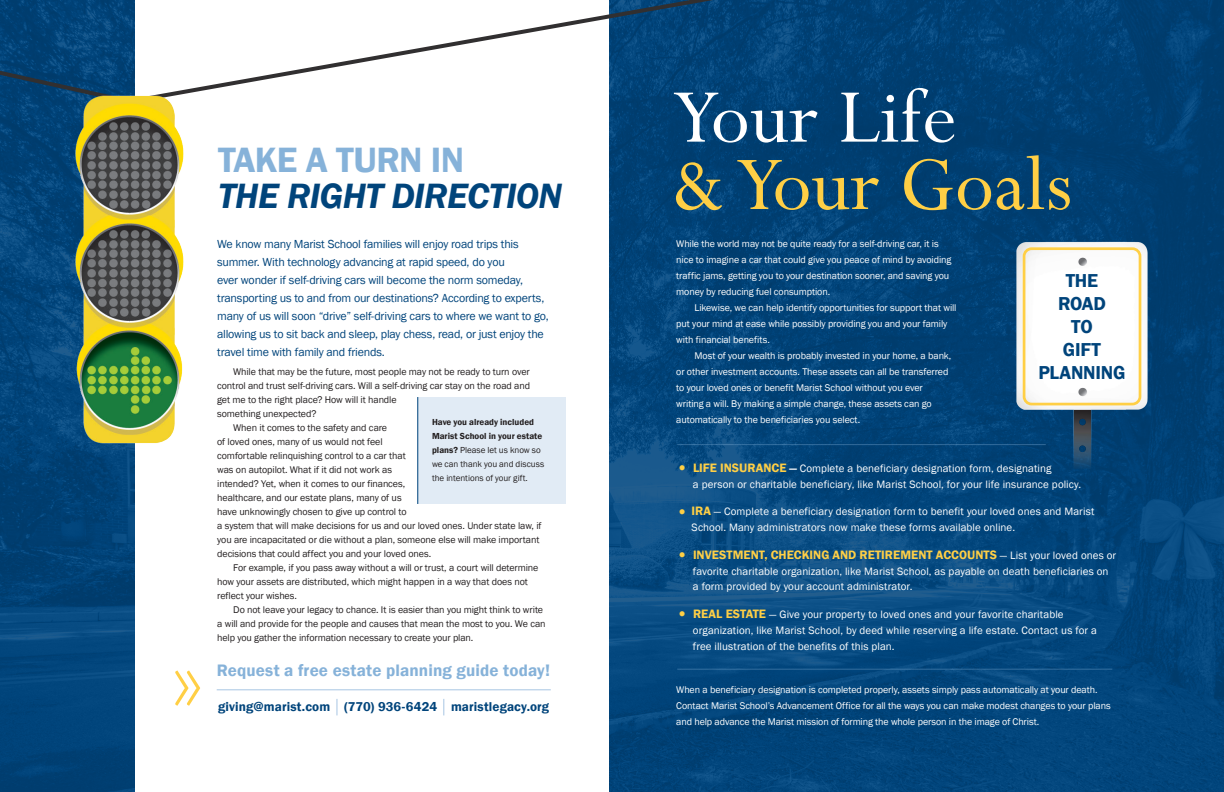
<style>
.page{position:relative;width:1224px;height:792px;background:#fff}
.page>*{position:absolute;margin:0;border:0;box-sizing:border-box;transform-origin:0 0}
.t1{font:85.5px "Perpetua";color:#ffcf45}
.t2{font:85.5px "Perpetua";color:#fff}
.t3{font:italic 600 36.2px "Franklin Gothic";letter-spacing:-.015em;color:#00447b}
.t4{font:600 36.2px "Franklin Gothic";letter-spacing:-.02em;color:#86b2d9}
.t5{font:600 19.3px/22.9px "Franklin Gothic";letter-spacing:-.01em;color:#00447b;text-align:center}
.t6{font:600 17.1px "Franklin Gothic";letter-spacing:.01em;color:#86b2d9}
.t7{font:600 13.2px "Franklin Gothic";letter-spacing:.01em;color:#00447b}
.t8{font:600 12.5px "Franklin Gothic";color:#ffcf45}
.t9{font:12px/18px "Franklin Gothic";letter-spacing:-.02em;color:#00447b}
.t10{font:11px/16px "Franklin Gothic";letter-spacing:.005em;color:#fff}
.t11{font:10px "Franklin Gothic";letter-spacing:-.01em;color:#231f20}
.t12{font:10px/16px "Franklin Gothic";letter-spacing:-.01em;color:#fff}
.t13{font:9px/14px "Franklin Gothic";letter-spacing:-.005em;color:#231f20}
.s1{font-weight:600}
.s2{font-size:18.2px;color:#ffcf45}
.s3{font-weight:600;font-size:12.5px;color:#ffcf45}
.s4{font-weight:400;font-size:18.2px}
.s5{font-weight:400;font-size:11px;color:#fff}
</style>
<div class="page">
<img style="left:0;top:0;width:1224px;height:792px">
<div style="left:135px;top:0;width:474px;height:792px;background:#fff"></div>
<div style="left:418px;top:397px;width:148px;height:107px;background:#e1ebf5"></div>
<svg style="left:0;top:0;width:727px;height:106px"></svg>
<img style="left:1012px;top:233px;width:140px;height:235px">
<div style="left:1023px;top:247px;width:118px;height:158px;border:3px solid #ffcf45;border-radius:8px"></div>
<hr style="left:417px;top:397px;width:1px;height:107px;background:#00447b">
<img style="left:66px;top:86px;width:128px;height:367px">
<hr style="left:677px;top:444px;width:369px;height:1px;background:#86b2d9">
<hr style="left:677px;top:669px;width:435px;height:1px;background:#86b2d9">
<hr style="left:217px;top:690px;width:334px;height:1px;background:#a7c5e3">
<svg style="left:337px;top:699px;width:1px;height:16px"></svg>
<svg style="left:444px;top:699px;width:1px;height:16px"></svg>
<svg style="left:175px;top:670px;width:25px;height:36px"></svg>
<h2 class="t4" style="left:218px;top:138px;width:248px">TAKE A TURN IN</h2>
<h2 class="t3" style="left:218px;top:173px;width:345px">THE RIGHT DIRECTION</h2>
<p class="t9" style="left:217px;top:236px;width:333px">We know many Marist School families will enjoy road trips this summer. With technology advancing at rapid speed, do you<br>ever wonder if self-driving cars will become the norm someday, transporting us to and from our destinations? According to experts, many of us will soon “drive” self-driving cars to where we want to go, allowing us to sit back and sleep, play chess, read, or just enjoy the travel time with family and friends.</p>
<p class="t11" style="left:233px;top:365px;width:298px">While that may be the future, most people may not be ready to turn over</p>
<p class="t11" style="left:217px;top:379px;width:314px">control and trust self-driving cars. Will a self-driving car stay on the road and</p>
<p class="t11" style="left:217px;top:393px;width:181px">get me to the right place? How will it handle</p>
<p class="t11" style="left:217px;top:407px;width:101px">something unexpected?</p>
<p class="t11" style="left:233px;top:421px;width:155px">When it comes to the safety and care</p>
<p class="t11" style="left:217px;top:435px;width:167px">of loved ones, many of us would not feel</p>
<p class="t11" style="left:217px;top:449px;width:190px">comfortable relinquishing control to a car that</p>
<p class="t11" style="left:217px;top:463px;width:176px">was on autopilot. What if it did not work as</p>
<p class="t11" style="left:217px;top:477px;width:190px">intended? Yet, when it comes to our finances,</p>
<p class="t11" style="left:217px;top:491px;width:186px">healthcare, and our estate plans, many of us</p>
<p class="t11" style="left:217px;top:505px;width:191px">have unknowingly chosen to give up control to</p>
<p class="t11" style="left:217px;top:519px;width:326px">a system that will make decisions for us and our loved ones. Under state law, if</p>
<p class="t11" style="left:217px;top:533px;width:324px">you are incapacitated or die without a plan, someone else will make important</p>
<p class="t11" style="left:217px;top:547px;width:215px">decisions that could affect you and your loved ones.</p>
<p class="t11" style="left:233px;top:561px;width:307px">For example, if you pass away without a will or trust, a court will determine</p>
<p class="t11" style="left:217px;top:575px;width:312px">how your assets are distributed, which might happen in a way that does not</p>
<p class="t11" style="left:217px;top:589px;width:81px">reflect your wishes.</p>
<p class="t11" style="left:233px;top:603px;width:311px">Do not leave your legacy to chance. It is easier than you might think to write</p>
<p class="t11" style="left:217px;top:617px;width:330px">a will and provide for the people and causes that mean the most to you. We can</p>
<p class="t11" style="left:217px;top:631px;width:258px">help you gather the information necessary to create your plan.</p>
<p class="t13" style="left:432px;top:415px;width:114px"><span class="s1">Have you already included<br>Marist School in your estate plans?</span> Please let us know so we can thank you and discuss the intentions of your gift.</p>
<h3 class="t6" style="left:217px;top:660px;width:335px">Request a free estate planning guide today!</h3>
<h3 class="t7" style="left:218px;top:699px;width:333px">giving@marist.com (770) 936-6424 maristlegacy.org</h3>
<h1 class="t2" style="left:672px;top:63px;width:286px">Your Life</h1>
<h1 class="t1" style="left:672px;top:131px;width:402px">&amp; Your Goals</h1>
<p class="t12" style="left:676px;top:236px;width:277px">While the world may not be quite ready for a self-driving car, it is nice to imagine a car that could give you peace of mind by avoiding traffic jams, getting you to your destination sooner, and saving you money by reducing fuel consumption.</p>
<p class="t12" style="left:676px;top:300px;width:282px;text-indent:18px">Likewise, we can help identify opportunities for support that will put your mind at ease while possibly providing you and your family with financial benefits.</p>
<p class="t12" style="left:676px;top:348px;width:277px;text-indent:18px">Most of your wealth is probably invested in your home, a bank, or other investment accounts. These assets can all be transferred to your loved ones or benefit Marist School without you ever writing a will. By making a simple change, these assets can go automatically to the beneficiaries you select.</p>
<h3 class="t5" style="left:1038px;top:270px;width:89px">THE<br>ROAD<br>TO<br>GIFT<br>PLANNING</h3>
<p class="t10" style="left:693px;top:461px;width:390px;text-indent:-17px"><span class="s2">•</span> <span class="s3">LIFE INSURANCE</span> <span class="s1">—</span> Complete a beneficiary designation form, designating<br>a person or charitable beneficiary, like Marist School, for your life insurance policy.</p>
<p class="t10" style="left:692px;top:504px;width:404px;text-indent:-15px"><span class="s2">•</span> <span class="s3">IRA</span> — Complete a beneficiary designation form to benefit your loved ones and Marist<br>School. Many administrators now make these forms available online.</p>
<p class="t8" style="left:676px;top:547px;width:441px"><span class="s4">•</span> INVESTMENT, CHECKING AND RETIREMENT ACCOUNTS <span class="s5">— List your loved ones or</span></p>
<p class="t10" style="left:693px;top:563px;width:417px">favorite charitable organization, like Marist School, as payable on death beneficiaries on a form provided by your account administrator.</p>
<p class="t10" style="left:693px;top:606px;width:405px;text-indent:-17px"><span class="s2">•</span> <span class="s3">REAL ESTATE</span> — Give your property to loved ones and your favorite charitable organization, like Marist School, by deed while reserving a life estate. Contact us for a free illustration of the benefits of this plan.</p>
<p class="t12" style="left:676px;top:682px;width:436px">When a beneficiary designation is completed properly, assets simply pass automatically at your death.<br>Contact Marist School’s Advancement Office for all the ways you can make modest changes to your plans and help advance the Marist mission of forming the whole person in the image of Christ.</p>
</div>
